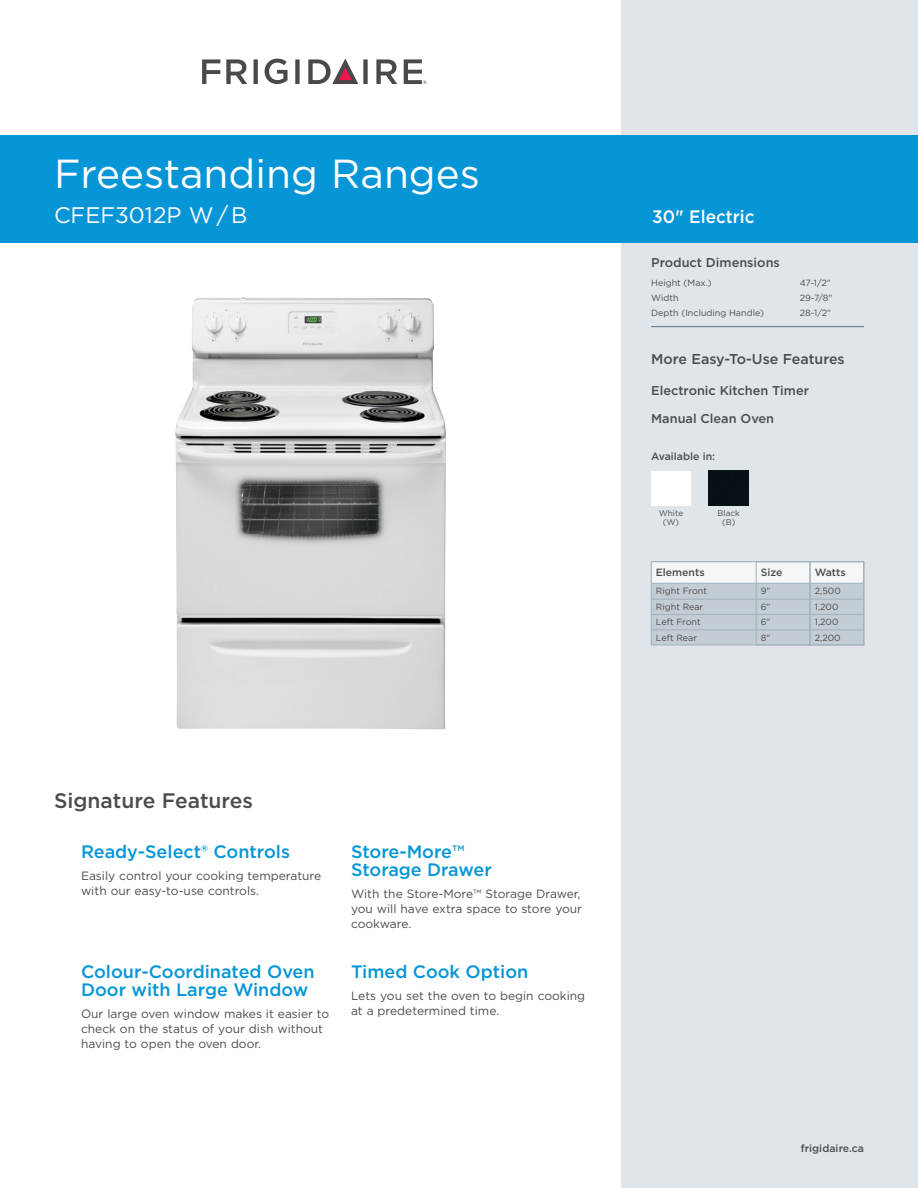
<style>
.page{position:relative;width:918px;height:1188px;background:#fff}
.page>*{position:absolute;margin:0;border:0;box-sizing:border-box;transform-origin:0 0}
.t1{font:40.5px "Gotham";color:#fff}
.t2{font:22.5px "Gotham";color:#fff}
.t3{font:500 21px "Gotham";color:#4b4c4d}
.t4{font:500 18px/18px "Gotham";color:#0696d7}
.t5{font:500 18px "Gotham";color:#fff;scale:.95 1}
.t6{font:500 14.25px "Gotham";color:#4b4c4d}
.t7{font:500 12.75px/27.8px "Gotham";color:#4b4c4d}
.t8{font:12px/15px "Gotham";color:#4b4c4d}
.t9{font:500 10.5px "Gotham";color:#4b4c4d}
.t10{font:9px/15.3px "Gotham";color:#4b4c4d}
.t11{font:8.25px/9px "Gotham";color:#4b4c4d;text-align:center}
</style>
<div class="page">
<div style="left:621px;top:0;width:297px;height:1188px;background:#dfe5e9"></div>
<div style="left:0;top:135px;width:918px;height:108px;background:#0696d7"></div>
<hr style="left:651px;top:326px;width:213px;height:1px;background:#5b6f7b">
<svg style="left:265px;top:59px;width:23px;height:25px"></svg>
<svg style="left:202px;top:59px;width:18px;height:25px"></svg>
<svg style="left:226px;top:59px;width:21px;height:25px"></svg>
<svg style="left:254px;top:59px;width:4px;height:25px"></svg>
<svg style="left:295px;top:59px;width:5px;height:25px"></svg>
<svg style="left:376px;top:59px;width:21px;height:25px"></svg>
<svg style="left:308px;top:59px;width:60px;height:25px"></svg>
<svg style="left:404px;top:59px;width:23px;height:25px"></svg>
<img style="left:175px;top:297px;width:271px;height:432px">
<div style="left:651px;top:562px;width:213px;height:83px;background:#c3cdd4"></div>
<div style="left:651px;top:562px;width:212px;height:21px;background:#f4f6f7"></div>
<hr style="left:651px;top:583px;width:212px;height:1px;background:#a2b1bb">
<hr style="left:651px;top:599px;width:212px;height:1px;background:#a2b1bb">
<hr style="left:651px;top:614px;width:212px;height:1px;background:#a2b1bb">
<hr style="left:651px;top:630px;width:212px;height:1px;background:#a2b1bb">
<div style="left:651px;top:562px;width:213px;height:83px;border:1px solid #a2b1bb"></div>
<div style="left:810px;top:562px;width:54px;height:83px;border:1px solid #a2b1bb"></div>
<div style="left:756px;top:562px;width:54px;height:83px;border:1px solid #a2b1bb"></div>
<div style="left:651px;top:471px;width:40px;height:34px;background:#fff"></div>
<img style="left:709px;top:471px;width:40px;height:34px">
<h1 class="t1" style="left:54px;top:147px;width:428px">Freestanding Ranges</h1>
<h2 class="t2" style="left:54px;top:201px;width:195px">CFEF3012P W / B</h2>
<h1 class="t1" style="left:54px;top:147px;width:342px">Drop-In Cooktop</h1>
<h2 class="t2" style="left:54px;top:201px;width:63px">FP C</h2>
<h2 class="t2" style="left:145px;top:201px;width:67px">85K S</h2>
<h3 class="t5" style="left:648px;top:205px;width:109px">30" Electric</h3>
<h3 class="t5" style="left:652px;top:205px;width:109px">30" Electric</h3>
<p class="t7" style="left:651px;top:249px;width:130px">Product Dimensions</p>
<p class="t10" style="left:651px;top:275px;width:62px">Height (Max.)</p>
<p class="t10" style="left:800px;top:275px;width:33px">47-1/2"</p>
<p class="t10" style="left:651px;top:290px;width:29px">Width</p>
<p class="t10" style="left:800px;top:290px;width:34px">29-7/8"</p>
<p class="t10" style="left:651px;top:305px;width:114px">Depth (Including Handle)</p>
<p class="t10" style="left:800px;top:305px;width:33px">28-1/2"</p>
<p class="t6" style="left:651px;top:349px;width:195px">More Easy-To-Use Features</p>
<p class="t7" style="left:651px;top:377px;width:159px">Electronic Kitchen Timer<br>Manual Clean Oven</p>
<p class="t9" style="left:651px;top:449px;width:65px">Available in:</p>
<h3 class="t3" style="left:54px;top:787px;width:201px">Signature Features</h3>
<h3 class="t4" style="left:81px;top:843px;width:211px">Ready-Select® Controls</h3>
<p class="t8" style="left:81px;top:868px;width:242px">Easily control your cooking temperature with our easy-to-use controls.</p>
<h3 class="t4" style="left:81px;top:963px;width:235px">Colour-Coordinated Oven<br>Door with Large Window</h3>
<p class="t8" style="left:81px;top:1006px;width:250px">Our large oven window makes it easier to check on the status of your dish without having to open the oven door.</p>
<h3 class="t4" style="left:351px;top:843px;width:142px">Store-More™<br>Storage Drawer</h3>
<p class="t8" style="left:351px;top:886px;width:233px">With the Store-More™ Storage Drawer, you will have extra space to store your cookware.</p>
<h3 class="t4" style="left:351px;top:963px;width:179px">Timed Cook Option</h3>
<p class="t8" style="left:351px;top:988px;width:236px">Lets you set the oven to begin cooking at a predetermined time.</p>
<p class="t11" style="left:659px;top:509px;width:26px">White (W)</p>
<p class="t11" style="left:718px;top:509px;width:24px">Black (B)</p>
<p class="t9" style="left:656px;top:565px;width:50px">Elements</p>
<p class="t10" style="left:656px;top:583px;width:53px">Right Front<br>Right Rear<br>Left Front<br>Left Rear</p>
<p class="t9" style="left:761px;top:565px;width:23px">Size</p>
<p class="t10" style="left:761px;top:583px;width:11px;text-align:justify">9" 6" 6" 8"</p>
<p class="t9" style="left:815px;top:565px;width:32px">Watts</p>
<p class="t10" style="left:815px;top:583px;width:27px">2,500<br>1,200<br>1,200<br>2,200</p>
<p class="t9" style="left:801px;top:1141px;width:65px">frigidaire.ca</p>
</div>
